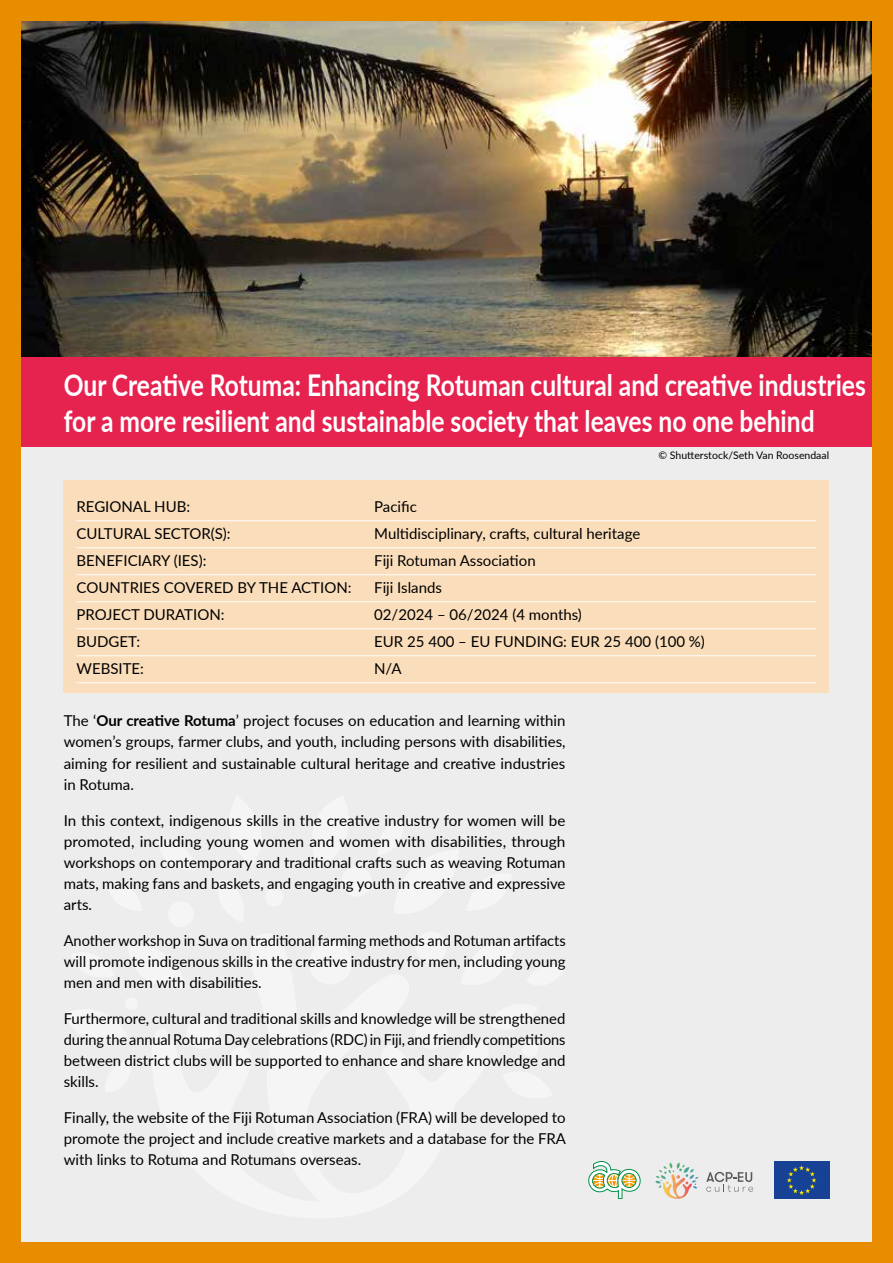
<style>
.page{position:relative;width:893px;height:1263px;background:#e88c00}
.page>*{position:absolute;margin:0;border:0;box-sizing:border-box;transform-origin:0 0}
.t1{font:700 30px/36px "Lato";color:#fff;scale:.82 1}
.t2{font:15px/21px "Lato";color:#000;text-align:justify}
.t3{font:10.5px "Lato";color:#000}
.s1{font-weight:700}
</style>
<div class="page">
<div style="left:21px;top:21px;width:851px;height:1221px;background:#ededed"></div>
<img style="left:21px;top:21px;width:851px;height:336px">
<div style="left:187px;top:1017px;width:32px;height:32px;background:#f5f5f5;border-radius:50%"></div>
<div style="left:309px;top:942px;width:43px;height:42px;background:#f5f5f5;border-radius:50%"></div>
<div style="left:415px;top:1017px;width:33px;height:32px;background:#f5f5f5;border-radius:50%"></div>
<div style="left:265px;top:888px;width:18px;height:18px;background:#f5f5f5;border-radius:50%"></div>
<div style="left:168px;top:901px;width:26px;height:26px;background:#f5f5f5;border-radius:50%"></div>
<div style="left:125px;top:997px;width:13px;height:13px;background:#f5f5f5;border-radius:50%"></div>
<div style="left:416px;top:932px;width:31px;height:30px;background:#f5f5f5;border-radius:50%"></div>
<div style="left:341px;top:866px;width:31px;height:31px;background:#f5f5f5;border-radius:50%"></div>
<div style="left:522px;top:1041px;width:16px;height:16px;background:#f5f5f5;border-radius:50%"></div>
<div style="left:64px;top:480px;width:765px;height:213px;background:#faddba"></div>
<hr style="left:77px;top:520px;width:739px;height:1px;background:#fff">
<hr style="left:77px;top:547px;width:739px;height:1px;background:#fff">
<hr style="left:77px;top:574px;width:739px;height:1px;background:#fff">
<hr style="left:77px;top:601px;width:739px;height:1px;background:#fff">
<hr style="left:77px;top:628px;width:739px;height:1px;background:#fff">
<hr style="left:77px;top:655px;width:739px;height:1px;background:#fff">
<hr style="left:77px;top:682px;width:739px;height:1px;background:#fff">
<div style="left:21px;top:357px;width:851px;height:89px;background:#e6224f"></div>
<svg style="left:588px;top:1161px;width:52px;height:38px"></svg>
<div style="left:774px;top:1162px;width:55px;height:37px;background:#164194"></div>
<svg style="left:787px;top:1165px;width:29px;height:30px"></svg>
<svg style="left:655px;top:1162px;width:43px;height:37px"></svg>
<svg style="left:706px;top:1172px;width:47px;height:20px"></svg>
<h1 class="t1" style="left:64px;top:366px;width:980px">Our Creative Rotuma: Enhancing Rotuman cultural and creative industries for a more resilient and sustainable society that leaves no one behind</h1>
<p class="t3" style="left:658px;top:448px;width:172px">© Shutterstock/Seth Van Roosendaal</p>
<p class="t2" style="left:77px;top:495px;width:115px">REGIONAL HUB:</p>
<p class="t2" style="left:374px;top:495px;width:44px">Pacific</p>
<p class="t2" style="left:77px;top:522px;width:156px">CULTURAL SECTOR(S):</p>
<p class="t2" style="left:374px;top:522px;width:268px">Multidisciplinary, crafts, cultural heritage</p>
<p class="t2" style="left:77px;top:549px;width:131px">BENEFICIARY (IES):</p>
<p class="t2" style="left:374px;top:549px;width:163px">Fiji Rotuman Association</p>
<p class="t2" style="left:77px;top:576px;width:277px">COUNTRIES COVERED BY THE ACTION:</p>
<p class="t2" style="left:374px;top:576px;width:69px">Fiji Islands</p>
<p class="t2" style="left:77px;top:603px;width:149px">PROJECT DURATION:</p>
<p class="t2" style="left:374px;top:603px;width:209px">02/2024 – 06/2024 (4 months)</p>
<p class="t2" style="left:77px;top:630px;width:65px">BUDGET:</p>
<p class="t2" style="left:374px;top:630px;width:332px">EUR 25 400 – EU FUNDING: EUR 25 400 (100 %)</p>
<p class="t2" style="left:77px;top:657px;width:69px">WEBSITE:</p>
<p class="t2" style="left:374px;top:657px;width:29px">N/A</p>
<p class="t2" style="left:64px;top:710px;width:503px">The ‘<span class="s1">Our creative Rotuma</span>’ project focuses on education and learning within women’s groups, farmer clubs, and youth, including persons with disabilities, aiming for resilient and sustainable cultural heritage and creative industries in Rotuma.</p>
<p class="t2" style="left:64px;top:809px;width:503px">In this context, indigenous skills in the creative industry for women will be promoted, including young women and women with disabilities, through workshops on contemporary and traditional crafts such as weaving Rotuman mats, making fans and baskets, and engaging youth in creative and expressive arts.</p>
<p class="t2" style="left:64px;top:929px;width:503px">Another workshop in Suva on traditional farming methods and Rotuman artifacts will promote indigenous skills in the creative industry for men, including young men and men with disabilities.</p>
<p class="t2" style="left:64px;top:1007px;width:503px">Furthermore, cultural and traditional skills and knowledge will be strengthened during the annual Rotuma Day celebrations (RDC) in Fiji, and friendly competitions between district clubs will be supported to enhance and share knowledge and skills.</p>
<p class="t2" style="left:64px;top:1106px;width:504px">Finally, the website of the Fiji Rotuman Association (FRA) will be developed to promote the project and include creative markets and a database for the FRA with links to Rotuma and Rotumans overseas.</p>
</div>
